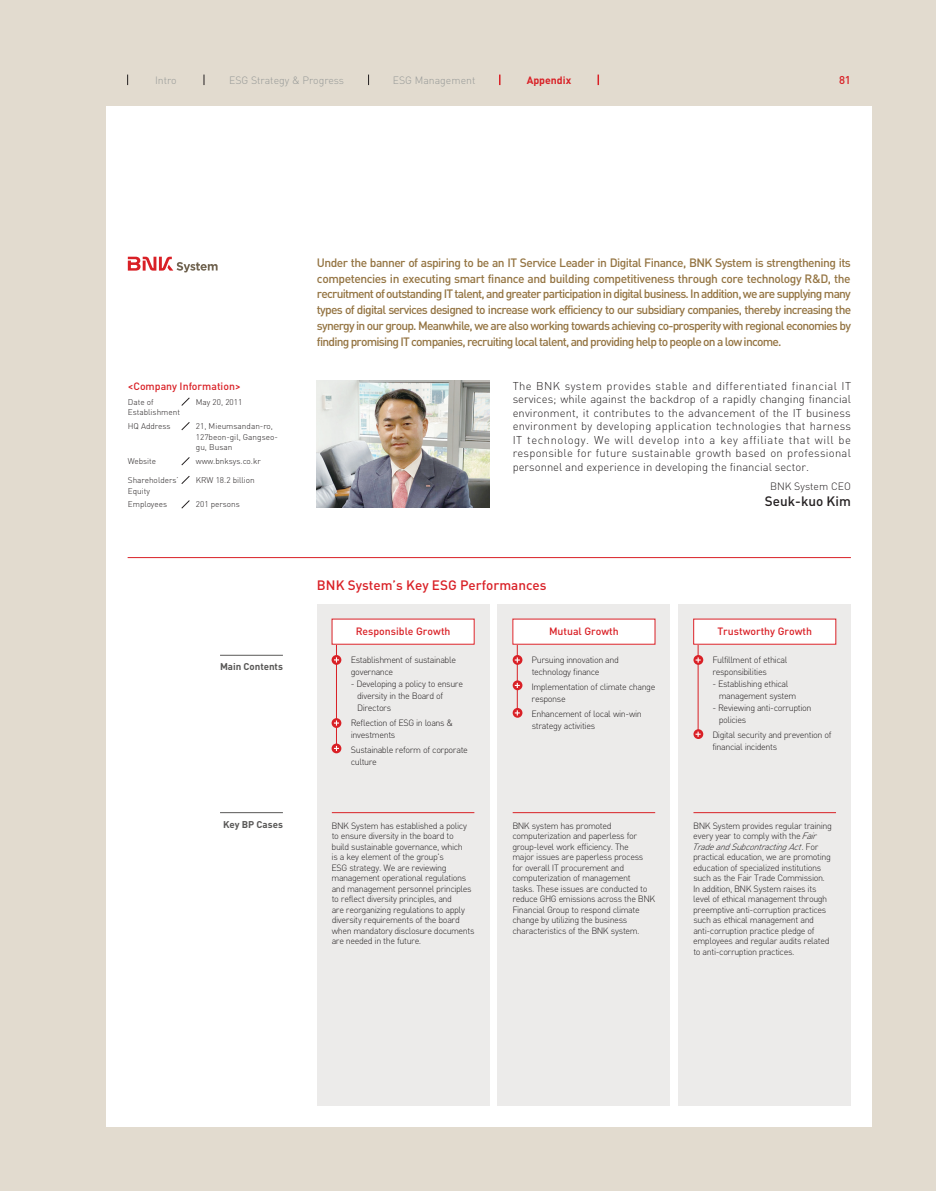
<style>
.page{position:relative;width:936px;height:1191px;background:#fff}
.page>*{position:absolute;margin:0;border:0;box-sizing:border-box;transform-origin:0 0}
.t1{font:500 13.5px "DIN Pro";color:#d92026}
.t2{font:500 13.5px "DIN Pro";color:#231f20}
.t3{font:500 12px/15.8px "DIN Pro";letter-spacing:-.065em;color:#947442;text-align:justify}
.t4{font:300 11.25px/13.5px "DIN Pro";color:#231f20;text-align:justify}
.t5{font:500 11.25px "DIN Pro";color:#d92026}
.t6{font:500 10.5px "DIN Pro";color:#d92026}
.t7{font:300 10.5px "DIN Pro";color:#969997}
.t8{font:300 10.5px "DIN Pro";color:#231f20}
.t9{font:700 10.5px "DIN Pro";color:#d92026}
.t10{font:700 9.75px "DIN Pro";letter-spacing:-.005em;color:#595857}
.t11{font:300 9px/10.5px "DIN Pro";letter-spacing:-.045em;color:#231f20}
.t12{font:300 8.25px/10.5px "DIN Pro";color:#231f20}
.s1{font-style:italic}
</style>
<div class="page">
<div style="left:0;top:0;width:935px;height:1191px;background:#e2dbcf"></div>
<div style="left:106px;top:106px;width:766px;height:1021px;background:#fff"></div>
<div style="left:317px;top:604px;width:172px;height:502px;background:#ecebea"></div>
<div style="left:497px;top:604px;width:173px;height:502px;background:#ecebea"></div>
<div style="left:678px;top:604px;width:172px;height:502px;background:#ecebea"></div>
<svg style="left:597px;top:75px;width:2px;height:10px"></svg>
<hr style="left:128px;top:557px;width:722px;height:1px;background:#d92026">
<hr style="left:332px;top:812px;width:142px;height:1px;background:#d92026">
<hr style="left:336px;top:644px;width:1px;height:105px;background:#d92026">
<svg style="left:693px;top:655px;width:10px;height:10px"></svg>
<hr style="left:512px;top:812px;width:143px;height:1px;background:#d92026">
<hr style="left:517px;top:644px;width:1px;height:68px;background:#d92026">
<hr style="left:693px;top:812px;width:143px;height:1px;background:#d92026">
<hr style="left:697px;top:644px;width:1px;height:90px;background:#d92026">
<img style="left:317px;top:380px;width:172px;height:127px">
<svg style="left:331px;top:655px;width:10px;height:10px"></svg>
<svg style="left:334px;top:657px;width:5px;height:5px"></svg>
<svg style="left:331px;top:718px;width:10px;height:10px"></svg>
<svg style="left:334px;top:720px;width:5px;height:5px"></svg>
<svg style="left:331px;top:743px;width:10px;height:10px"></svg>
<svg style="left:334px;top:746px;width:5px;height:5px"></svg>
<svg style="left:512px;top:655px;width:10px;height:10px"></svg>
<svg style="left:514px;top:657px;width:6px;height:5px"></svg>
<svg style="left:512px;top:680px;width:10px;height:10px"></svg>
<svg style="left:514px;top:683px;width:6px;height:5px"></svg>
<svg style="left:512px;top:708px;width:10px;height:9px"></svg>
<svg style="left:514px;top:710px;width:6px;height:5px"></svg>
<svg style="left:693px;top:729px;width:10px;height:10px"></svg>
<svg style="left:695px;top:731px;width:5px;height:6px"></svg>
<svg style="left:695px;top:657px;width:5px;height:5px"></svg>
<svg style="left:181px;top:397px;width:9px;height:9px"></svg>
<svg style="left:181px;top:422px;width:9px;height:8px"></svg>
<svg style="left:181px;top:457px;width:9px;height:8px"></svg>
<svg style="left:181px;top:476px;width:9px;height:8px"></svg>
<svg style="left:181px;top:500px;width:9px;height:9px"></svg>
<hr style="left:220px;top:655px;width:63px;height:1px;background:#595857">
<hr style="left:220px;top:812px;width:63px;height:1px;background:#595857">
<div style="left:332px;top:619px;width:142px;height:25px;background:#fff"></div>
<div style="left:513px;top:619px;width:142px;height:25px;background:#fff"></div>
<div style="left:693px;top:619px;width:142px;height:25px;background:#fff"></div>
<svg style="left:128px;top:257px;width:89px;height:15px"></svg>
<p class="t7" style="left:155px;top:73px;width:23px">Intro</p>
<p class="t7" style="left:229px;top:73px;width:117px">ESG Strategy &amp; Progress</p>
<p class="t7" style="left:393px;top:73px;width:84px">ESG Management</p>
<p class="t9" style="left:526px;top:73px;width:46px">Appendix</p>
<p class="t5" style="left:839px;top:73px;width:13px">81</p>
<p class="t6" style="left:128px;top:379px;width:114px">&lt;Company Information&gt;</p>
<p class="t12" style="left:128px;top:396px;width:54px">Date of<br>Establishment</p>
<p class="t12" style="left:196px;top:396px;width:48px">May 20, 2011</p>
<p class="t12" style="left:128px;top:421px;width:44px">HQ Address</p>
<p class="t12" style="left:196px;top:421px;width:84px">21, Mieumsandan-ro,<br>127beon-gil, Gangseo&shy;gu, Busan</p>
<p class="t12" style="left:128px;top:456px;width:30px">Website</p>
<p class="t12" style="left:196px;top:456px;width:66px">www.bnksys.co.kr</p>
<p class="t12" style="left:128px;top:474px;width:52px">Shareholders’<br>Equity</p>
<p class="t12" style="left:196px;top:474px;width:60px">KRW 18.2 billion</p>
<p class="t12" style="left:128px;top:499px;width:41px">Employees</p>
<p class="t12" style="left:196px;top:499px;width:45px">201 persons</p>
<p class="t10" style="left:220px;top:660px;width:64px">Main Contents</p>
<p class="t10" style="left:223px;top:817px;width:61px">Key BP Cases</p>
<p class="t3" style="left:317px;top:254px;width:535px">Under the banner of aspiring to be an IT Service Leader in Digital Finance, BNK System is strengthening its competencies in executing smart finance and building competitiveness through core technology R&amp;D, the recruitment of outstanding IT talent, and greater participation in digital business. In addition, we are supplying many types of digital services designed to increase work efficiency to our subsidiary companies, thereby increasing the synergy in our group. Meanwhile, we are also working towards achieving co-prosperity with regional economies by finding promising IT companies, recruiting local talent, and providing help to people on a low income.</p>
<p class="t4" style="left:512px;top:378px;width:340px">The BNK system provides stable and differentiated financial IT services; while against the backdrop of a rapidly changing financial environment, it contributes to the advancement of the IT business environment by developing application technologies that harness IT technology. We will develop into a key affiliate that will be responsible for future sustainable growth based on professional personnel and experience in developing the financial sector.</p>
<p class="t8" style="left:770px;top:479px;width:82px">BNK System CEO</p>
<p class="t2" style="left:764px;top:491px;width:87px">Seuk-kuo Kim</p>
<p class="t1" style="left:317px;top:576px;width:231px">BNK System’s Key ESG Performances</p>
<p class="t6" style="left:355px;top:624px;width:96px">Responsible Growth</p>
<p class="t6" style="left:549px;top:624px;width:71px">Mutual Growth</p>
<p class="t6" style="left:717px;top:624px;width:96px">Trustworthy Growth</p>
<p class="t11" style="left:350px;top:653px;width:107px;line-height:12px">Establishment of sustainable governance</p>
<p class="t11" style="left:357px;top:677px;width:107px;line-height:12px;text-indent:-6px">- Developing a policy to ensure diversity in the Board of<br>Directors</p>
<p class="t11" style="left:350px;top:716px;width:104px;line-height:12px">Reflection of ESG in loans &amp; investments</p>
<p class="t11" style="left:351px;top:743px;width:119px;line-height:12px">Sustainable reform of corporate culture</p>
<p class="t11" style="left:531px;top:653px;width:89px;line-height:12px">Pursuing innovation and technology finance</p>
<p class="t11" style="left:531px;top:680px;width:125px;line-height:12px">Implementation of climate change response</p>
<p class="t11" style="left:531px;top:707px;width:112px;line-height:12px">Enhancement of local win-win strategy activities</p>
<p class="t11" style="left:712px;top:653px;width:76px;line-height:12px">Fulfillment of ethical responsibilities</p>
<p class="t11" style="left:718px;top:677px;width:79px;line-height:12px;text-indent:-6px">- Establishing ethical management system</p>
<p class="t11" style="left:718px;top:701px;width:94px;line-height:12px;text-indent:-6px">- Reviewing anti-corruption policies</p>
<p class="t11" style="left:712px;top:728px;width:121px;line-height:12px">Digital security and prevention of financial incidents</p>
<p class="t11" style="left:331px;top:819px;width:144px">BNK System has established a policy to ensure diversity in the board to<br>build sustainable governance, which<br>is a key element of the group's<br>ESG strategy. We are reviewing management operational regulations and management personnel principles to reflect diversity principles, and<br>are reorganizing regulations to apply diversity requirements of the board when mandatory disclosure documents are needed in the future.</p>
<p class="t11" style="left:512px;top:819px;width:144px">BNK system has promoted computerization and paperless for group-level work efficiency. The<br>major issues are paperless process for overall IT procurement and computerization of management<br>tasks. These issues are conducted to reduce GHG emissions across the BNK Financial Group to respond climate change by utilizing the business characteristics of the BNK system.</p>
<p class="t11" style="left:692px;top:819px;width:141px">BNK System provides regular training every year to comply with the <span class="s1">Fair TradeandSubcontractingAct</span>. F o r practical education, we are promoting education of specialized institutions such as the Fair Trade Commission.<br>In addition, BNK System raises its level of ethical management through preemptive anti-corruption practices such as ethical management and anti-corruption practice pledge of employees and regular audits related to anti-corruption practices.</p>
</div>
